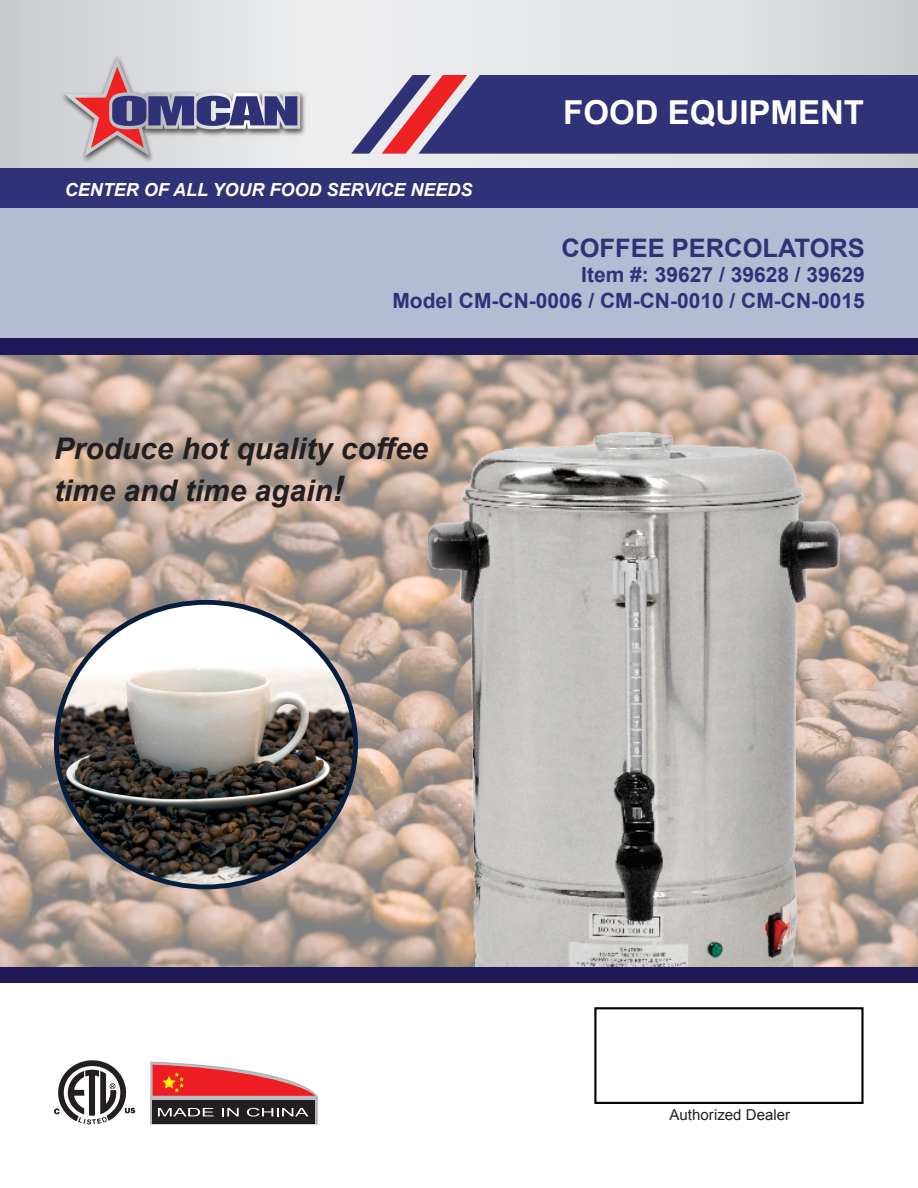
<style>
.page{position:relative;width:918px;height:1188px;background:#fff}
.page>*{position:absolute;margin:0;border:0;box-sizing:border-box;transform-origin:0 0}
.t1{font:700 33px "Arial";color:#fff}
.t2{font:italic 700 29.85px/42.2px "Arial";color:#231f20}
.t3{font:700 25.5px "Arial";color:#2f3276}
.t4{font:700 21px "Arial";color:#2f3276}
.t5{font:italic 700 18px "Arial";color:#fff}
.t6{font:15px "Arial";letter-spacing:.005em;color:#231f20}
.s1{font-size:35.1px}
</style>
<div class="page">
<svg style="left:0;top:0;width:918px;height:169px;background:#dddde0"></svg>
<div style="left:0;top:169px;width:918px;height:39px;background:#2f3276"></div>
<svg style="left:351px;top:75px;width:567px;height:79px;background:#4a447e"></svg>
<div style="left:61px;top:54px;width:246px;height:110px;background:#231f20;opacity:.75"></div>
<svg style="left:64px;top:56px;width:236px;height:101px;background:#b7adba"></svg>
<img style="left:0;top:355px;width:918px;height:612px">
<div style="left:0;top:208px;width:918px;height:131px;background:#b4bcd4"></div>
<div style="left:0;top:339px;width:918px;height:16px;background:#1f1857"></div>
<div style="left:594px;top:1007px;width:270px;height:97px;border:2px solid #000"></div>
<svg style="left:150px;top:1062px;width:168px;height:63px"></svg>
<svg style="left:54px;top:1060px;width:81px;height:65px"></svg>
<img style="left:405px;top:410px;width:460px;height:557px">
<div style="left:0;top:967px;width:918px;height:15px;background:#1f1857"></div>
<img style="left:56px;top:602px;width:300px;height:285px">
<p class="t5" style="left:65px;top:177px;width:409px">CENTER OF ALL YOUR FOOD SERVICE NEEDS</p>
<p class="t1" style="left:563px;top:89px;width:302px">FOOD EQUIPMENT</p>
<p class="t3" style="left:561px;top:230px;width:305px">COFFEE PERCOLATORS</p>
<p class="t4" style="left:581px;top:260px;width:285px">Item #: 39627 / 39628 / 39629</p>
<p class="t4" style="left:392px;top:285px;width:474px">Model CM-CN-0006 / CM-CN-0010 / CM-CN-0015</p>
<p class="t2" style="left:54px;top:428px;width:376px">Produce hot quality coffee time and time again<span class="s1">!</span></p>
<p class="t6" style="left:670px;top:1104px;width:122px">Authorized Dealer</p>
</div>
